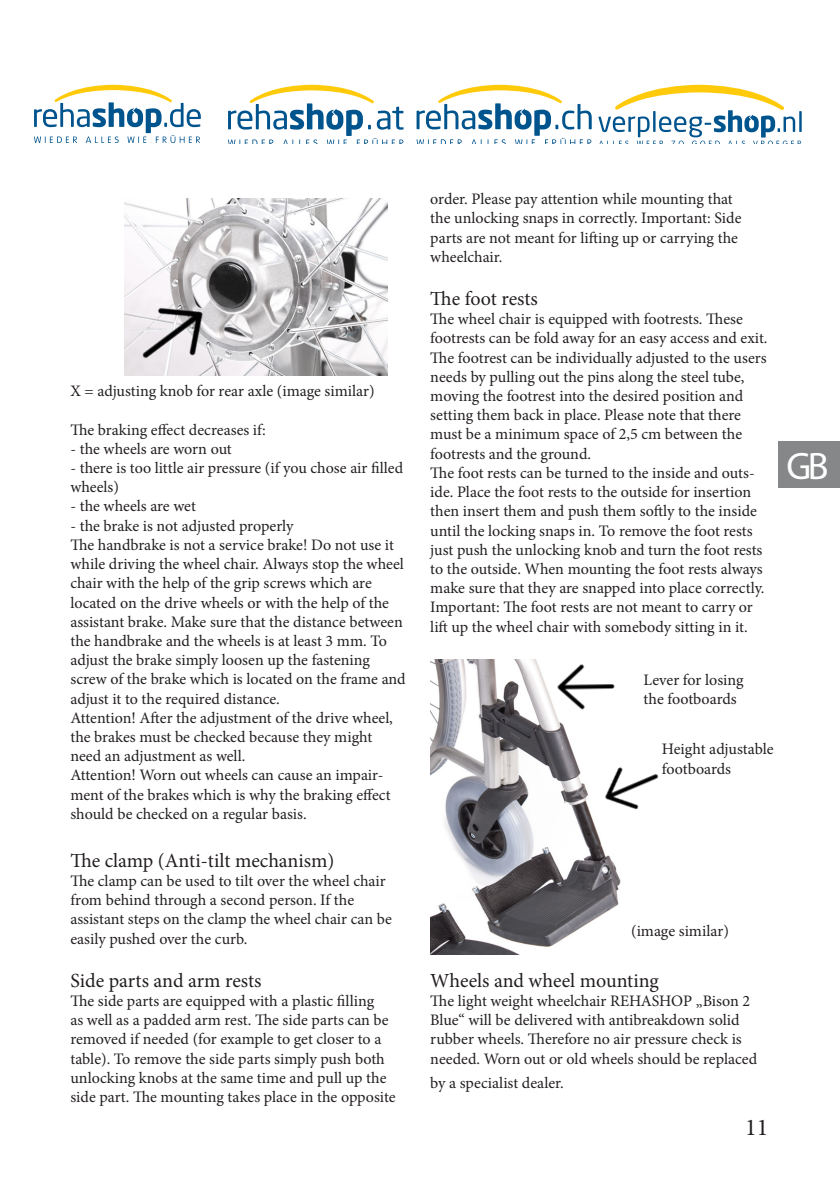
<style>
.page{position:relative;width:840px;height:1191px;background:#fff}
.page>*{position:absolute;margin:0;border:0;box-sizing:border-box;transform-origin:0 0}
.t1{font:38.4px "Myriad Pro";color:#fff}
.t2{font:24px "Minion Pro";color:#231f20}
.t3{font:20px "Minion Pro";letter-spacing:-.005em;color:#231f20}
.t4{font:16px/19.2px "Minion Pro";letter-spacing:-.005em;color:#231f20}
</style>
<div class="page">
<svg style="left:228px;top:85px;width:175px;height:59px"></svg>
<svg style="left:416px;top:85px;width:175px;height:58px"></svg>
<svg style="left:34px;top:85px;width:167px;height:58px"></svg>
<hr style="left:798px;top:111px;width:3px;height:21px;background:#00548e">
<svg style="left:598px;top:85px;width:202px;height:58px"></svg>
<div style="left:778px;top:442px;width:61px;height:46px;background:#868788"></div>
<img style="left:125px;top:198px;width:262px;height:178px">
<img style="left:124px;top:277px;width:107px;height:99px">
<img style="left:430px;top:660px;width:191px;height:294px">
<img style="left:551px;top:660px;width:66px;height:58px">
<img style="left:587px;top:744px;width:72px;height:84px">
<p class="t4" style="left:70px;top:381px;width:305px">X = adjusting knob for rear axle (image similar)</p>
<p class="t4" style="left:70px;top:420px;width:197px">The braking effect decreases if:</p>
<p class="t4" style="left:70px;top:439px;width:163px">- the wheels are worn out</p>
<p class="t4" style="left:70px;top:458px;width:334px">- there is too little air pressure (if you chose air filled wheels)</p>
<p class="t4" style="left:70px;top:497px;width:127px">- the wheels are wet</p>
<p class="t4" style="left:70px;top:516px;width:224px">- the brake is not adjusted properly</p>
<p class="t4" style="left:70px;top:535px;width:337px">The handbrake is not a service brake! Do not use it while driving the wheel chair. Always stop the wheel chair with the help of the grip screws which are located on the drive wheels or with the help of the assistant brake. Make sure that the distance between the handbrake and the wheels is at least 3 mm. To adjust the brake simply loosen up the fastening screw of the brake which is located on the frame and adjust it to the required distance.</p>
<p class="t4" style="left:70px;top:708px;width:324px">Attention! After the adjustment of the drive wheel, the brakes must be checked because they might need an adjustment as well.</p>
<p class="t4" style="left:70px;top:765px;width:321px">Attention! Worn out wheels can cause an impair&shy;ment of the brakes which is why the braking effect should be checked on a regular basis.</p>
<p class="t3" style="left:70px;top:847px;width:265px">The clamp (Anti-tilt mechanism)</p>
<p class="t4" style="left:70px;top:871px;width:323px">The clamp can be used to tilt over the wheel chair from behind through a second person. If the assistant steps on the clamp the wheel chair can be easily pushed over the curb.</p>
<p class="t3" style="left:70px;top:967px;width:193px">Side parts and arm rests</p>
<p class="t4" style="left:70px;top:991px;width:326px">The side parts are equipped with a plastic filling<br>as well as a padded arm rest. The side parts can be removed if needed (for example to get closer to a table). To remove the side parts simply push both unlocking knobs at the same time and pull up the side part. The mounting takes place in the opposite</p>
<p class="t4" style="left:430px;top:189px;width:312px">order. Please pay attention while mounting that the unlocking snaps in correctly. Important: Side parts are not meant for lifting up or carrying the wheelchair.</p>
<p class="t3" style="left:430px;top:285px;width:109px">The foot rests</p>
<p class="t4" style="left:430px;top:309px;width:338px">The wheel chair is equipped with footrests. These footrests can be fold away for an easy access and exit.<br>The footrest can be individually adjusted to the users needs by pulling out the pins along the steel tube, moving the footrest into the desired position and setting them back in place. Please note that there must be a minimum space of 2,5 cm between the footrests and the ground.</p>
<p class="t4" style="left:430px;top:463px;width:335px">The foot rests can be turned to the inside and outs&shy;ide. Place the foot rests to the outside for insertion then insert them and push them softly to the inside until the locking snaps in. To remove the foot rests just push the unlocking knob and turn the foot rests to the outside. When mounting the foot rests always make sure that they are snapped into place correctly.</p>
<p class="t4" style="left:430px;top:597px;width:324px">Important: The foot rests are not meant to carry or lift up the wheel chair with somebody sitting in it.</p>
<p class="t1" style="left:786px;top:442px;width:44px">GB</p>
<p class="t4" style="left:643px;top:670px;width:101px">Lever for losing</p>
<p class="t4" style="left:643px;top:689px;width:95px">the footboards</p>
<p class="t4" style="left:661px;top:740px;width:113px">Height adjustable</p>
<p class="t4" style="left:661px;top:759px;width:71px">footboards</p>
<p class="t4" style="left:630px;top:921px;width:99px">(image similar)</p>
<p class="t3" style="left:430px;top:967px;width:230px">Wheels and wheel mounting</p>
<p class="t4" style="left:430px;top:991px;width:328px">The light weight wheelchair REHASHOP „Bison 2<br>Blue“ will be delivered with antibreakdown solid rubber wheels. Therefore no air pressure check is needed. Worn out or old wheels should be replaced</p>
<p class="t4" style="left:430px;top:1073px;width:135px">by a specialist dealer.</p>
<h2 class="t2" style="left:744px;top:1111px;width:25px">11</h2>
</div>
